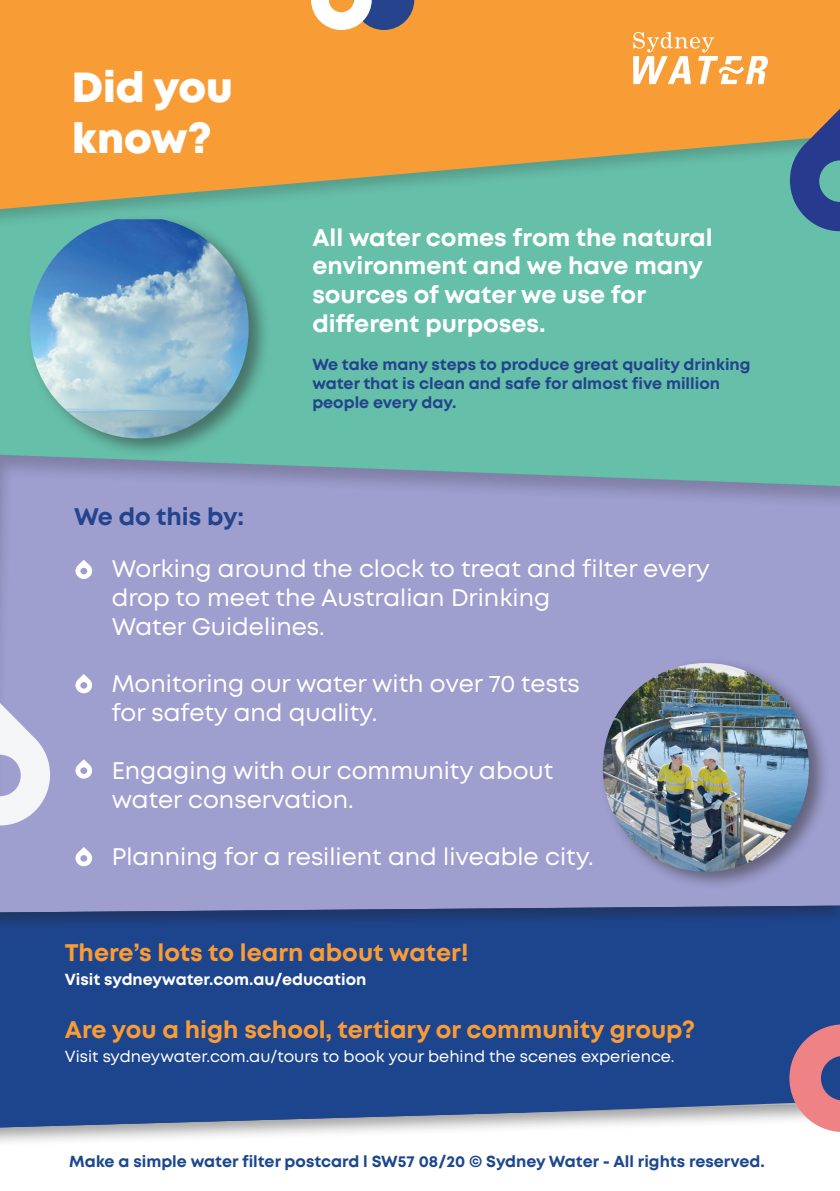
<style>
.page{position:relative;width:840px;height:1191px;background:#fff}
.page>*{position:absolute;margin:0;border:0;box-sizing:border-box;transform-origin:0 0}
.t1{font:800 42px "Mont";color:#fff}
.t2{font:24px/28.8px "Mont";color:#fff}
.t3{font:700 24px/28.8px "Mont";color:#fff}
.t4{font:700 24px "Mont";color:#fa9c36}
.t5{font:700 24px "Mont";color:#23448c}
.t6{font:700 16px/19.2px "Mont";color:#23448c}
.t7{font:700 16px "Mont";color:#1b478d}
.t8{font:16px "Mont";color:#fff}
.t9{font:700 16px "Mont";color:#fff}
</style>
<div class="page">
<div style="left:0;top:931px;width:839px;height:172px;background:#1d458e"></div>
<div style="left:0;top:1103px;width:839px;height:88px;background:#231f20;opacity:.42"></div>
<div style="left:0;top:65px;width:839px;height:536px;background:#66bfa9"></div>
<svg style="left:0;top:0;width:839px;height:209px;background:#dea048"></svg>
<div style="left:0;top:452px;width:839px;height:479px;background:#231f20;opacity:.38"></div>
<div style="left:0;top:451px;width:839px;height:462px;background:#231f20;opacity:.22"></div>
<svg style="left:632px;top:32px;width:135px;height:52px;background:#fab972"></svg>
<svg style="left:75px;top:559px;width:17px;height:20px"></svg>
<svg style="left:75px;top:674px;width:17px;height:19px"></svg>
<svg style="left:75px;top:759px;width:17px;height:19px"></svg>
<svg style="left:75px;top:847px;width:17px;height:19px"></svg>
<div style="left:599px;top:657px;width:230px;height:233px;background:#231f20;opacity:.47"></div>
<img style="left:602px;top:663px;width:206px;height:208px;border-radius:103px">
<svg style="left:789px;top:1024px;width:50px;height:108px;background:#bb7e91"></svg>
<svg style="left:789px;top:109px;width:50px;height:122px"></svg>
<svg style="left:0;top:703px;width:50px;height:122px"></svg>
<svg style="left:311px;top:0;width:103px;height:30px"></svg>
<div style="left:27px;top:214px;width:243px;height:244px;background:#231f20;opacity:.47"></div>
<img style="left:30px;top:219px;width:218px;height:219px">
<p class="t1" style="left:72px;top:60px;width:162px">Did you</p>
<p class="t1" style="left:72px;top:111px;width:141px">know?</p>
<p class="t3" style="left:312px;top:223px;width:401px">All water comes from the natural environment and we have many sources of water we use for different purposes.</p>
<p class="t6" style="left:312px;top:354px;width:439px">We take many steps to produce great quality drinking water that is clean and safe for almost five million people every day.</p>
<p class="t5" style="left:74px;top:500px;width:171px">We do this by:</p>
<p class="t2" style="left:112px;top:554px;width:599px">Working around the clock to treat and filter every drop to meet the Australian Drinking<br>Water Guidelines.</p>
<p class="t2" style="left:112px;top:669px;width:469px">Monitoring our water with over 70 tests for safety and quality.</p>
<p class="t2" style="left:112px;top:756px;width:442px">Engaging with our community about water conservation.</p>
<p class="t2" style="left:112px;top:842px;width:483px">Planning for a resilient and liveable city.</p>
<p class="t4" style="left:65px;top:936px;width:405px">There’s lots to learn about water!</p>
<p class="t9" style="left:65px;top:968px;width:303px">Visit sydneywater.com.au/education</p>
<p class="t4" style="left:65px;top:1013px;width:631px">Are you a high school, tertiary or community group?</p>
<p class="t8" style="left:65px;top:1046px;width:611px">Visit sydneywater.com.au/tours to book your behind the scenes experience.</p>
<p class="t7" style="left:69px;top:1151px;width:696px">Make a simple water filter postcard l SW57 08/20 © Sydney Water - All rights reserved.</p>
</div>
